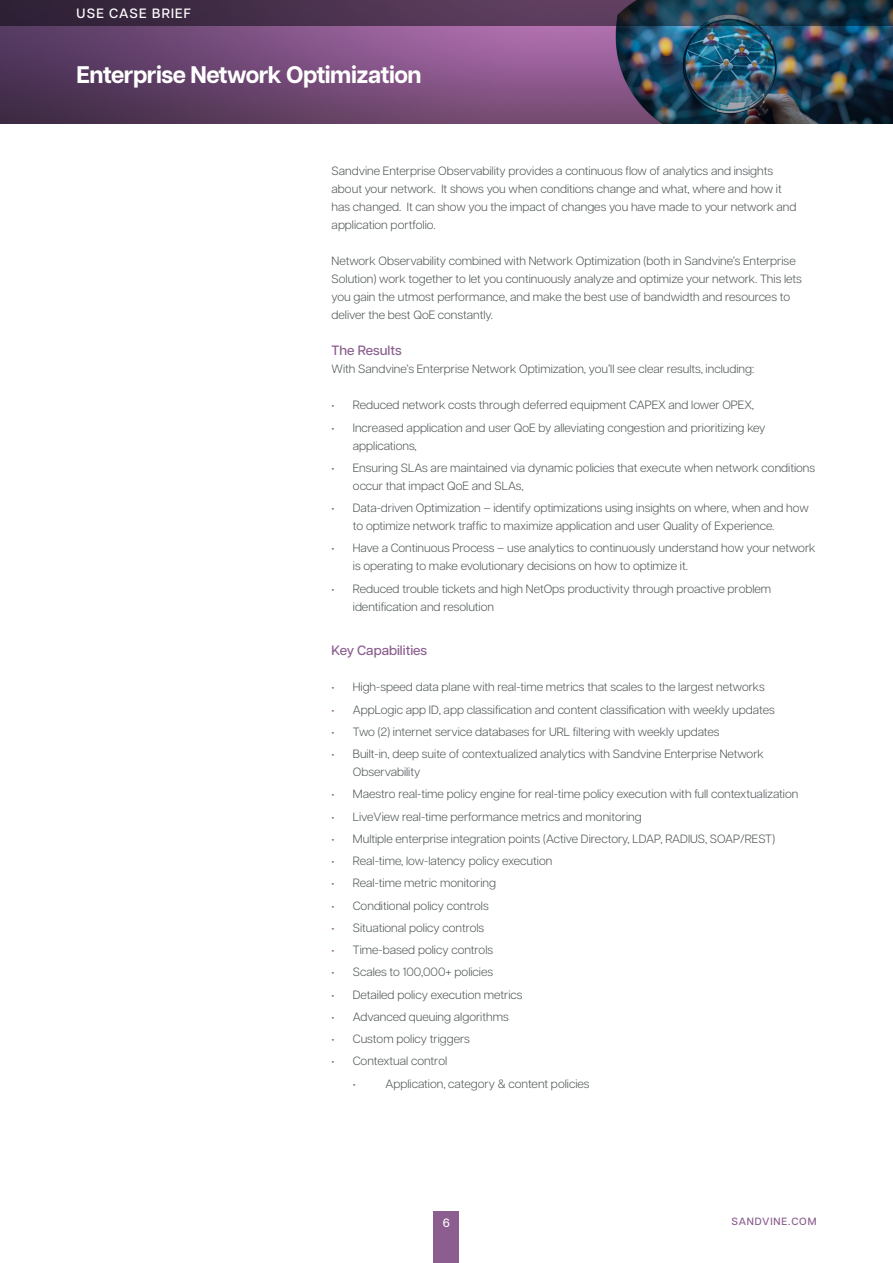
<style>
.page{position:relative;width:893px;height:1263px;background:#fff}
.page>*{position:absolute;margin:0;border:0;box-sizing:border-box;transform-origin:0 0}
.t1{font:700 24px "Articulat CF";letter-spacing:-.02em;color:#fff}
.t2{font:500 13.5px "Articulat CF";color:#8b5e8f}
.t3{font:500 13.5px "Articulat CF";letter-spacing:.09em;color:#fff}
.t4{font:300 12px/18px "Articulat CF";color:#505657}
.t5{font:500 12px "Articulat CF";color:#fff}
.t6{font:500 10.5px "Articulat CF";letter-spacing:.08em;color:#8b5e8f}
.s1{color:#8b5e8f}
</style>
<div class="page">
<img style="left:0;top:26px;width:893px;height:97px">
<svg style="left:0;top:0;width:893px;height:26px;background:#3c344c"></svg>
<div style="left:434px;top:1212px;width:25px;height:51px;background:#8b5e8f"></div>
<p class="t3" style="left:77px;top:4px;width:116px">USE CASE BRIEF</p>
<h1 class="t1" style="left:77px;top:57px;width:347px">Enterprise Network Optimization</h1>
<p class="t4" style="left:332px;top:161px;width:466px">Sandvine Enterprise Observability provides a continuous flow of analytics and insights about your network. It shows you when conditions change and what, where and how it has changed. It can show you the impact of changes you have made to your network and application portfolio.</p>
<p class="t4" style="left:332px;top:251px;width:472px">Network Observability combined with Network Optimization (both in Sandvine’s Enterprise Solution) work together to let you continuously analyze and optimize your network. This lets you gain the utmost performance, and make the best use of bandwidth and resources to deliver the best QoE constantly.</p>
<p class="t2" style="left:332px;top:341px;width:72px">The Results</p>
<p class="t4" style="left:332px;top:359px;width:424px">With Sandvine’s Enterprise Network Optimization, you’ll see clear results, including:</p>
<p class="t4" style="left:332px;top:395px;width:424px"><span class="s1">•</span> Reduced network costs through deferred equipment CAPEX and lower OPEX,</p>
<p class="t4" style="left:353px;top:418px;width:414px;text-indent:-21px"><span class="s1">•</span> Increased application and user QoE by alleviating congestion and prioritizing key applications,</p>
<p class="t4" style="left:353px;top:458px;width:464px;text-indent:-21px"><span class="s1">•</span> Ensuring SLAs are maintained via dynamic policies that execute when network conditions occur that impact QoE and SLAs,</p>
<p class="t4" style="left:353px;top:498px;width:457px;text-indent:-21px"><span class="s1">•</span> Data-driven Optimization – identify optimizations using insights on where, when and how to optimize network traffic to maximize application and user Quality of Experience.</p>
<p class="t4" style="left:353px;top:538px;width:464px;text-indent:-21px"><span class="s1">•</span> Have a Continuous Process – use analytics to continuously understand how your network is operating to make evolutionary decisions on how to optimize it.</p>
<p class="t4" style="left:353px;top:579px;width:420px;text-indent:-21px"><span class="s1">•</span> Reduced trouble tickets and high NetOps productivity through proactive problem identification and resolution</p>
<p class="t2" style="left:332px;top:641px;width:97px">Key Capabilities</p>
<p class="t4" style="left:332px;top:677px;width:435px"><span class="s1">•</span> High-speed data plane with real-time metrics that scales to the largest networks</p>
<p class="t4" style="left:332px;top:699px;width:445px"><span class="s1">•</span> AppLogic app ID, app classification and content classification with weekly updates</p>
<p class="t4" style="left:332px;top:722px;width:390px"><span class="s1">•</span> Two (2) internet service databases for URL filtering with weekly updates</p>
<p class="t4" style="left:353px;top:744px;width:413px;text-indent:-21px"><span class="s1">•</span> Built-in, deep suite of contextualized analytics with Sandvine Enterprise Network<br>Observability</p>
<p class="t4" style="left:332px;top:784px;width:468px"><span class="s1">•</span> Maestro real-time policy engine for real-time policy execution with full contextualization</p>
<p class="t4" style="left:332px;top:806px;width:312px"><span class="s1">•</span> LiveView real-time performance metrics and monitoring</p>
<p class="t4" style="left:332px;top:829px;width:445px"><span class="s1">•</span> Multiple enterprise integration points (Active Directory, LDAP, RADIUS, SOAP/REST)</p>
<p class="t4" style="left:332px;top:851px;width:222px"><span class="s1">•</span> Real-time, low-latency policy execution</p>
<p class="t4" style="left:332px;top:873px;width:166px"><span class="s1">•</span> Real-time metric monitoring</p>
<p class="t4" style="left:332px;top:895px;width:159px"><span class="s1">•</span> Conditional policy controls</p>
<p class="t4" style="left:332px;top:918px;width:154px"><span class="s1">•</span> Situational policy controls</p>
<p class="t4" style="left:332px;top:940px;width:163px"><span class="s1">•</span> Time-based policy controls</p>
<p class="t4" style="left:332px;top:962px;width:163px"><span class="s1">•</span> Scales to 100,000+ policies</p>
<p class="t4" style="left:332px;top:984px;width:192px"><span class="s1">•</span> Detailed policy execution metrics</p>
<p class="t4" style="left:332px;top:1007px;width:179px"><span class="s1">•</span> Advanced queuing algorithms</p>
<p class="t4" style="left:332px;top:1029px;width:140px"><span class="s1">•</span> Custom policy triggers</p>
<p class="t4" style="left:353px;top:1049px;width:96px;line-height:22.2px;text-indent:-21px"><span class="s1">•</span> Contextual control <span class="s1">•</span></p>
<p class="t4" style="left:386px;top:1073px;width:205px">Application, category &amp; content policies</p>
<p class="t5" style="left:443px;top:1214px;width:9px">6</p>
<p class="t6" style="left:732px;top:1213px;width:86px">SANDVINE.COM</p>
</div>
